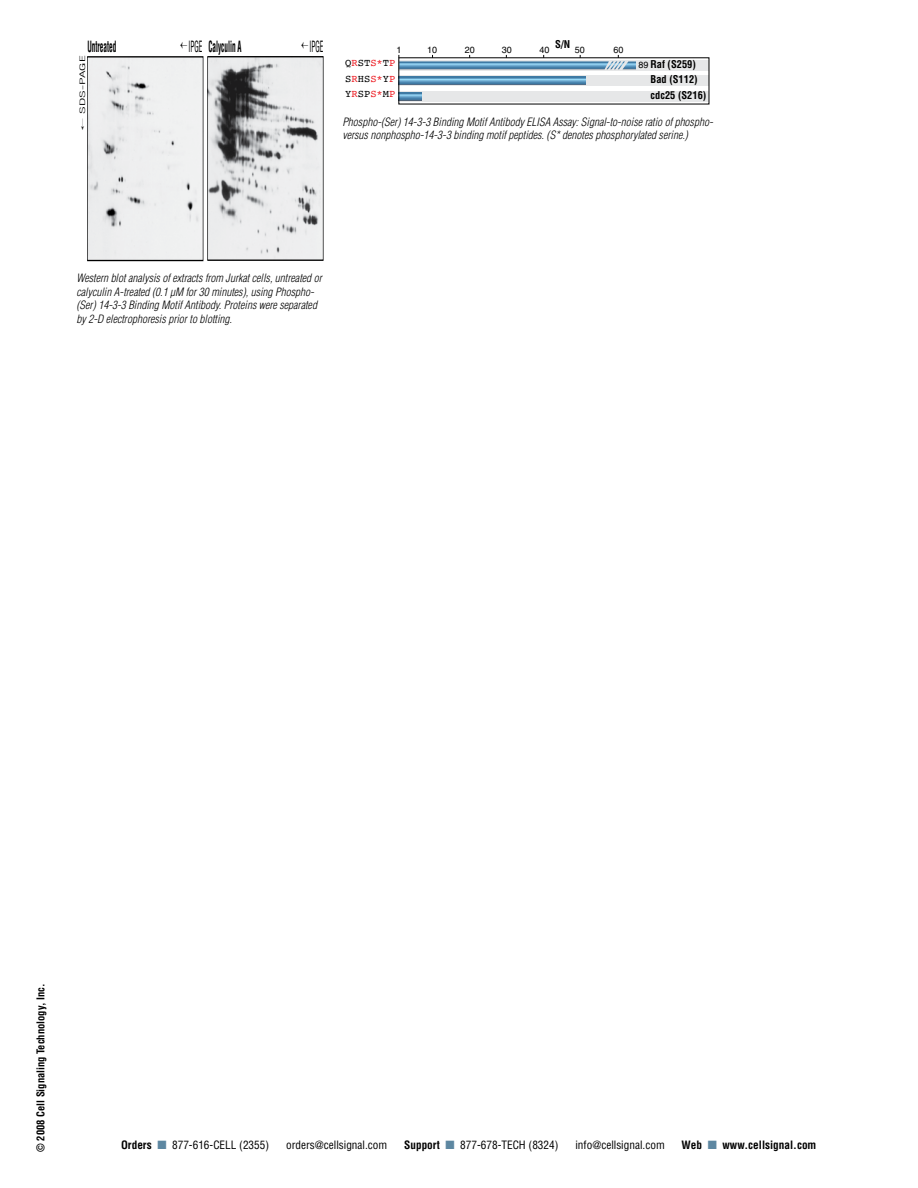
<style>
.page{position:relative;width:918px;height:1188px;background:#fff}
.page>*{position:absolute;margin:0;border:0;box-sizing:border-box;transform-origin:0 0}
.t1{font:700 condensed 15.15px "Helvetica";letter-spacing:-.005em;color:#000;scale:.48 1}
.t2{font:condensed 15.15px "Helvetica";color:#000;scale:.48 1}
.t3{font:italic 300 condensed 11.25px/13.5px "Helvetica";color:#000}
.t4{font:condensed 11.25px "Helvetica";color:#000}
.t5{font:700 condensed 11.25px "Helvetica";color:#000}
.t6{font:700 condensed 10.5px/15.6px "Helvetica";color:#000}
.t7{font:10.5px/15.8px "Courier";color:#000;text-align:justify}
.t8{font:9px "Helvetica";color:#000}
.t9{font:300 condensed 7.35px "Helvetica";letter-spacing:-.005em;color:#000;scale:2.08 1}
.s1{font-weight:400}
.s2{color:#ed1d24}
.s3{font-weight:700}
.s4{color:#5d87a1}
</style>
<div class="page">
<svg style="left:398px;top:54px;width:312px;height:51px"></svg>
<img style="left:210px;top:59px;width:111px;height:199px">
<img style="left:89px;top:59px;width:112px;height:200px">
<h1 class="t1" style="left:87px;top:37px;width:62px">Untreated</h1>
<h1 class="t1" style="left:189px;top:37px;width:112px"><span class="s1">IPGE</span> Calyculin A</h1>
<p class="t9" style="left:78px;top:114px;width:29px;rotate:-90deg">SDS-PAGE</p>
<h1 class="t2" style="left:309px;top:37px;width:31px">IPGE</h1>
<p class="t6" style="left:555px;top:36px;width:17px">S/N</p>
<p class="t8" style="left:396px;top:45px;width:7px">1</p>
<p class="t8" style="left:427px;top:45px;width:12px">10</p>
<p class="t8" style="left:465px;top:45px;width:12px">20</p>
<p class="t8" style="left:502px;top:45px;width:12px">30</p>
<p class="t8" style="left:540px;top:45px;width:12px">40</p>
<p class="t8" style="left:575px;top:45px;width:12px">50</p>
<p class="t8" style="left:613px;top:45px;width:12px">60</p>
<p class="t7" style="left:345px;top:55px;width:52px">Q<span class="s2">R</span>ST<span class="s2">S*</span>T<span class="s2">P </span>S<span class="s2">R</span>HS<span class="s2">S*</span>Y<span class="s2">P </span>Y<span class="s2">R</span>SP<span class="s2">S*</span>M<span class="s2">P</span></p>
<p class="t6" style="left:651px;top:56px;width:57px">Raf (S259)<br>Bad (S112) cdc25 (S216)</p>
<p class="t8" style="left:639px;top:59px;width:12px">89</p>
<p class="t3" style="left:342px;top:115px;width:372px">Phospho-(Ser) 14-3-3 Binding Motif Antibody ELISA Assay: Signal-to-noise ratio of phospho&shy;versus nonphospho-14-3-3 binding motif peptides. (S* denotes phosphorylated serine.)</p>
<p class="t3" style="left:76px;top:271px;width:247px">Western blot analysis of extracts from Jurkat cells, untreated or calyculin A-treated (0.1 µM for 30 minutes), using Phospho-(Ser) 14-3-3 Binding Motif Antibody. Proteins were separated by 2-D electrophoresis prior to blotting.</p>
<p class="t6" style="left:33px;top:1152px;width:170px;rotate:-90deg">© 2008 Cell Signaling Technology, Inc.</p>
<p class="t4" style="left:121px;top:1137px;width:150px"><span class="s3">Orders</span> <span class="s4">■</span> 877-616-CELL (2355)</p>
<p class="t4" style="left:286px;top:1137px;width:103px">orders@cellsignal.com</p>
<p class="t4" style="left:404px;top:1137px;width:156px"><span class="s3">Support</span> <span class="s4">■</span> 877-678-TECH (8324)</p>
<p class="t4" style="left:575px;top:1137px;width:91px">info@cellsignal.com</p>
<p class="t5" style="left:682px;top:1137px;width:136px">Web <span class="s4">■</span> www.cellsignal.com</p>
</div>
